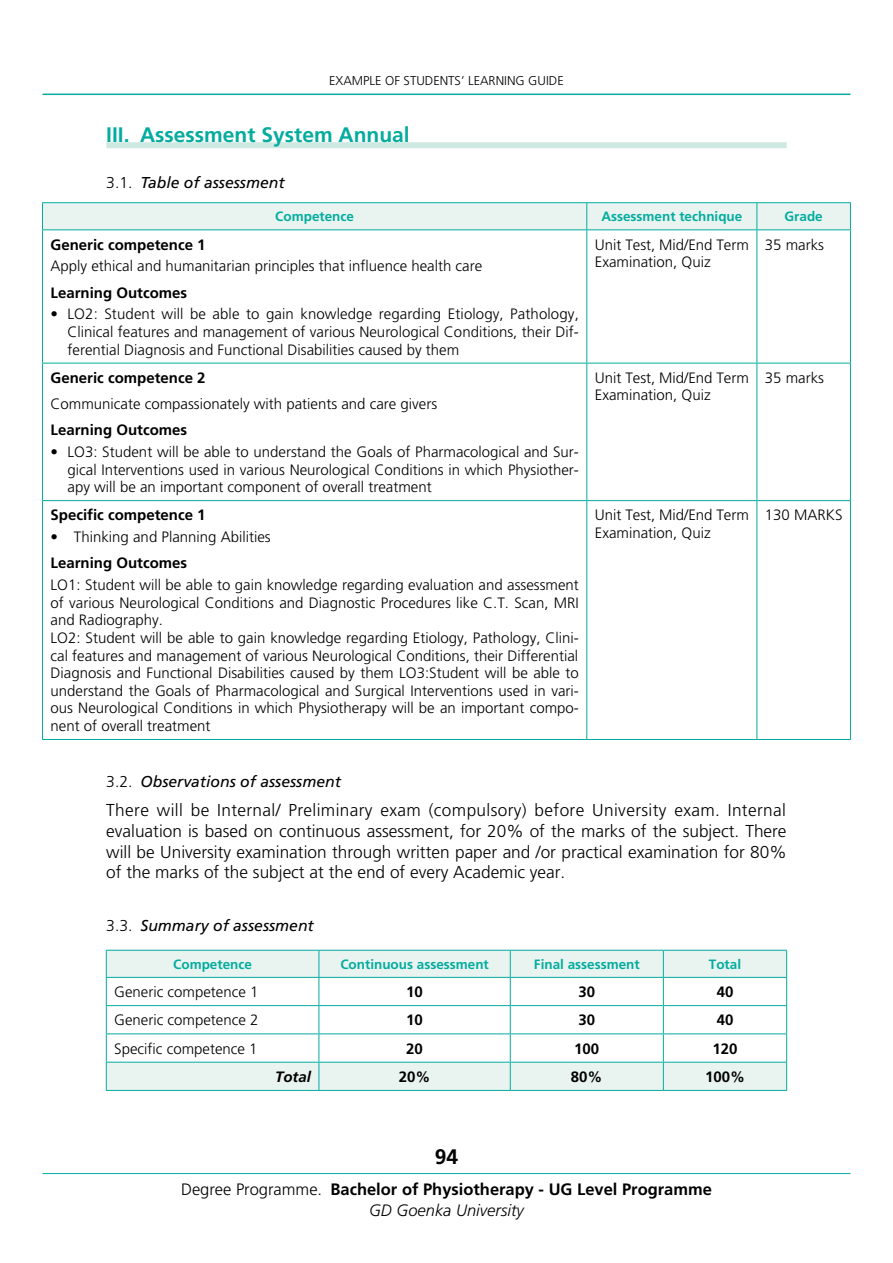
<style>
.page{position:relative;width:893px;height:1263px;background:#fff}
.page>*{position:absolute;margin:0;border:0;box-sizing:border-box;transform-origin:0 0}
.t1{font:700 21px "Frutiger LT Std";color:#03ac9e}
.t2{font:700 21px "Frutiger LT Std";color:#000}
.t3{font:300 17.25px/20.9px "Frutiger LT Std";color:#000;text-align:justify}
.t4{font:700 16.5px/21px "Frutiger LT Std";color:#000;text-align:center}
.t5{font:italic 15.75px "Frutiger LT Std";color:#000}
.t6{font:300 15px/17.5px "Frutiger LT Std";color:#000}
.t7{font:700 15px "Frutiger LT Std";color:#000}
.t8{font:italic 700 15px "Frutiger LT Std";color:#000}
.t9{font:700 13.5px "Frutiger LT Std";color:#03ac9e}
.t10{font:300 12.75px "Frutiger LT Std";color:#000}
.s1{font-weight:300;font-style:normal}
.s2{font-weight:300}
.s3{font-weight:300;font-style:italic}
</style>
<div class="page">
<hr style="left:43px;top:94px;width:807px;height:1px;background:#03ac9e">
<hr style="left:43px;top:1173px;width:807px;height:1px;background:#03ac9e">
<div style="left:106px;top:142px;width:681px;height:6px;background:#cee8e2"></div>
<hr style="left:42px;top:202px;width:545px;height:1px;background:#03ac9e">
<hr style="left:587px;top:202px;width:170px;height:1px;background:#03ac9e">
<hr style="left:757px;top:202px;width:94px;height:1px;background:#03ac9e">
<div style="left:42px;top:203px;width:809px;height:26px;background:#e9f4f1"></div>
<hr style="left:42px;top:229px;width:545px;height:1px;background:#03ac9e">
<hr style="left:42px;top:230px;width:1px;height:133px;background:#03ac9e">
<hr style="left:587px;top:229px;width:170px;height:1px;background:#03ac9e">
<hr style="left:586px;top:230px;width:1px;height:133px;background:#03ac9e">
<hr style="left:757px;top:229px;width:94px;height:1px;background:#03ac9e">
<hr style="left:756px;top:230px;width:1px;height:133px;background:#03ac9e">
<hr style="left:850px;top:230px;width:1px;height:133px;background:#03ac9e">
<hr style="left:42px;top:363px;width:545px;height:1px;background:#03ac9e">
<hr style="left:42px;top:363px;width:1px;height:137px;background:#03ac9e">
<hr style="left:587px;top:363px;width:170px;height:1px;background:#03ac9e">
<hr style="left:586px;top:363px;width:1px;height:137px;background:#03ac9e">
<hr style="left:757px;top:363px;width:94px;height:1px;background:#03ac9e">
<hr style="left:756px;top:363px;width:1px;height:137px;background:#03ac9e">
<hr style="left:850px;top:363px;width:1px;height:137px;background:#03ac9e">
<hr style="left:42px;top:500px;width:545px;height:1px;background:#03ac9e">
<hr style="left:42px;top:501px;width:1px;height:238px;background:#03ac9e">
<hr style="left:587px;top:500px;width:170px;height:1px;background:#03ac9e">
<hr style="left:586px;top:501px;width:1px;height:238px;background:#03ac9e">
<hr style="left:757px;top:500px;width:94px;height:1px;background:#03ac9e">
<hr style="left:756px;top:501px;width:1px;height:238px;background:#03ac9e">
<hr style="left:850px;top:501px;width:1px;height:238px;background:#03ac9e">
<hr style="left:42px;top:739px;width:545px;height:1px;background:#03ac9e">
<hr style="left:587px;top:739px;width:170px;height:1px;background:#03ac9e">
<hr style="left:757px;top:739px;width:94px;height:1px;background:#03ac9e">
<svg style="left:107px;top:951px;width:679px;height:139px"></svg>
<hr style="left:106px;top:950px;width:213px;height:1px;background:#03ac9e">
<hr style="left:319px;top:950px;width:191px;height:1px;background:#03ac9e">
<hr style="left:510px;top:950px;width:153px;height:1px;background:#03ac9e">
<hr style="left:663px;top:950px;width:124px;height:1px;background:#03ac9e">
<hr style="left:106px;top:977px;width:213px;height:1px;background:#03ac9e">
<hr style="left:319px;top:977px;width:191px;height:1px;background:#03ac9e">
<hr style="left:510px;top:977px;width:153px;height:1px;background:#03ac9e">
<hr style="left:663px;top:977px;width:124px;height:1px;background:#03ac9e">
<hr style="left:106px;top:1005px;width:213px;height:1px;background:#03ac9e">
<hr style="left:319px;top:1005px;width:191px;height:1px;background:#03ac9e">
<hr style="left:510px;top:1005px;width:153px;height:1px;background:#03ac9e">
<hr style="left:663px;top:1005px;width:124px;height:1px;background:#03ac9e">
<hr style="left:106px;top:1033px;width:213px;height:1px;background:#03ac9e">
<hr style="left:319px;top:1033px;width:191px;height:1px;background:#03ac9e">
<hr style="left:510px;top:1033px;width:153px;height:1px;background:#03ac9e">
<hr style="left:663px;top:1033px;width:124px;height:1px;background:#03ac9e">
<hr style="left:106px;top:1062px;width:213px;height:1px;background:#03ac9e">
<svg style="left:106px;top:950px;width:1px;height:140px"></svg>
<hr style="left:319px;top:1062px;width:191px;height:1px;background:#03ac9e">
<svg style="left:319px;top:950px;width:1px;height:140px"></svg>
<hr style="left:510px;top:1062px;width:153px;height:1px;background:#03ac9e">
<svg style="left:510px;top:950px;width:1px;height:140px"></svg>
<hr style="left:663px;top:1062px;width:124px;height:1px;background:#03ac9e">
<svg style="left:663px;top:950px;width:1px;height:140px"></svg>
<svg style="left:786px;top:950px;width:1px;height:140px"></svg>
<hr style="left:106px;top:1090px;width:213px;height:1px;background:#03ac9e">
<hr style="left:319px;top:1090px;width:191px;height:1px;background:#03ac9e">
<hr style="left:510px;top:1090px;width:153px;height:1px;background:#03ac9e">
<hr style="left:663px;top:1090px;width:124px;height:1px;background:#03ac9e">
<p class="t10" style="left:329px;top:73px;width:23px">Example</p>
<p class="t10" style="left:385px;top:73px;width:33px">of Students</p>
<p class="t10" style="left:461px;top:73px;width:21px">’ Learning</p>
<p class="t10" style="left:528px;top:73px;width:17px">Guide</p>
<h1 class="t1" style="left:106px;top:123px;width:305px">III. Assessment System Annual</h1>
<p class="t5" style="left:106px;top:173px;width:180px"><span class="s1">3.1.</span> Table of assessment</p>
<p class="t9" style="left:275px;top:209px;width:80px">Competence</p>
<p class="t9" style="left:601px;top:209px;width:142px">Assessment technique</p>
<p class="t9" style="left:784px;top:209px;width:40px">Grade</p>
<p class="t7" style="left:51px;top:236px;width:157px">Generic competence 1</p>
<p class="t6" style="left:51px;top:258px;width:433px">Apply ethical and humanitarian principles that influence health care</p>
<p class="t7" style="left:51px;top:283px;width:138px">Learning Outcomes</p>
<p class="t6" style="left:68px;top:306px;width:513px;text-align:justify;text-indent:-17px">• LO2: Student will be able to gain knowledge regarding Etiology, Pathology, Clinical features and management of various Neurological Conditions, their Dif&shy;ferential Diagnosis and Functional Disabilities caused by them</p>
<p class="t6" style="left:595px;top:236px;width:156px">Unit Test, Mid/End Term<br>Examination, Quiz</p>
<p class="t6" style="left:765px;top:236px;width:61px">35 marks</p>
<p class="t7" style="left:51px;top:369px;width:157px">Generic competence 2</p>
<p class="t6" style="left:51px;top:395px;width:388px">Communicate compassionately with patients and care givers</p>
<p class="t7" style="left:51px;top:421px;width:138px">Learning Outcomes</p>
<p class="t6" style="left:68px;top:443px;width:513px;text-align:justify;text-indent:-17px">• LO3: Student will be able to understand the Goals of Pharmacological and Sur&shy;gical Interventions used in various Neurological Conditions in which Physiother&shy;apy will be an important component of overall treatment</p>
<p class="t7" style="left:51px;top:506px;width:157px">Specific competence 1</p>
<p class="t6" style="left:51px;top:528px;width:222px">• Thinking and Planning Abilities</p>
<p class="t7" style="left:51px;top:554px;width:138px">Learning Outcomes</p>
<p class="t6" style="left:51px;top:576px;width:530px">LO1: Student will be able to gain knowledge regarding evaluation and assessment of various Neurological Conditions and Diagnostic Procedures like C.T. Scan, MRI and Radiography.<br>LO2: Student will be able to gain knowledge regarding Etiology, Pathology, Clini&shy;cal features and management of various Neurological Conditions, their Differential Diagnosis and Functional Disabilities caused by them LO3:Student will be able to understand the Goals of Pharmacological and Surgical Interventions used in vari&shy;ous Neurological Conditions in which Physiotherapy will be an important compo&shy;nent of overall treatment</p>
<p class="t6" style="left:595px;top:369px;width:156px">Unit Test, Mid/End Term<br>Examination, Quiz</p>
<p class="t6" style="left:765px;top:369px;width:61px">35 marks</p>
<p class="t6" style="left:595px;top:507px;width:156px">Unit Test, Mid/End Term<br>Examination, Quiz</p>
<p class="t6" style="left:765px;top:507px;width:79px">130 MARKS</p>
<p class="t5" style="left:106px;top:772px;width:236px"><span class="s1">3.2.</span> Observations of assessment</p>
<p class="t3" style="left:106px;top:800px;width:682px">There will be Internal/ Preliminary exam (compulsory) before University exam. Internal evaluation is based on continuous assessment, for 20% of the marks of the subject. There will be University examination through written paper and /or practical examination for 80% of the marks of the subject at the end of every Academic year.</p>
<p class="t5" style="left:106px;top:916px;width:209px"><span class="s1">3.3.</span> Summary of assessment</p>
<p class="t9" style="left:173px;top:956px;width:80px">Competence</p>
<p class="t9" style="left:340px;top:956px;width:150px">Continuous assessment</p>
<p class="t9" style="left:534px;top:956px;width:107px">Final assessment</p>
<p class="t9" style="left:709px;top:956px;width:34px">Total</p>
<p class="t6" style="left:114px;top:983px;width:146px">Generic competence 1</p>
<p class="t7" style="left:406px;top:983px;width:18px">10</p>
<p class="t7" style="left:578px;top:983px;width:18px">30</p>
<p class="t7" style="left:717px;top:983px;width:18px">40</p>
<p class="t6" style="left:114px;top:1012px;width:146px">Generic competence 2</p>
<p class="t7" style="left:406px;top:1011px;width:18px">10</p>
<p class="t7" style="left:578px;top:1011px;width:18px">30</p>
<p class="t7" style="left:717px;top:1011px;width:18px">40</p>
<p class="t6" style="left:114px;top:1040px;width:145px">Specific competence 1</p>
<p class="t7" style="left:406px;top:1040px;width:18px">20</p>
<p class="t7" style="left:574px;top:1040px;width:27px">100</p>
<p class="t7" style="left:712px;top:1040px;width:27px">120</p>
<p class="t8" style="left:275px;top:1068px;width:37px">Total</p>
<p class="t7" style="left:399px;top:1068px;width:33px">20%</p>
<p class="t7" style="left:571px;top:1068px;width:33px">80%</p>
<p class="t7" style="left:705px;top:1068px;width:42px">100%</p>
<h1 class="t2" style="left:435px;top:1144px;width:25px">94</h1>
<p class="t4" style="left:181px;top:1179px;width:532px"><span class="s2">Degree Programme.</span> Bachelor of Physiotherapy - UG Level Programme<br><span class="s3">GD Goenka University</span></p>
</div>
